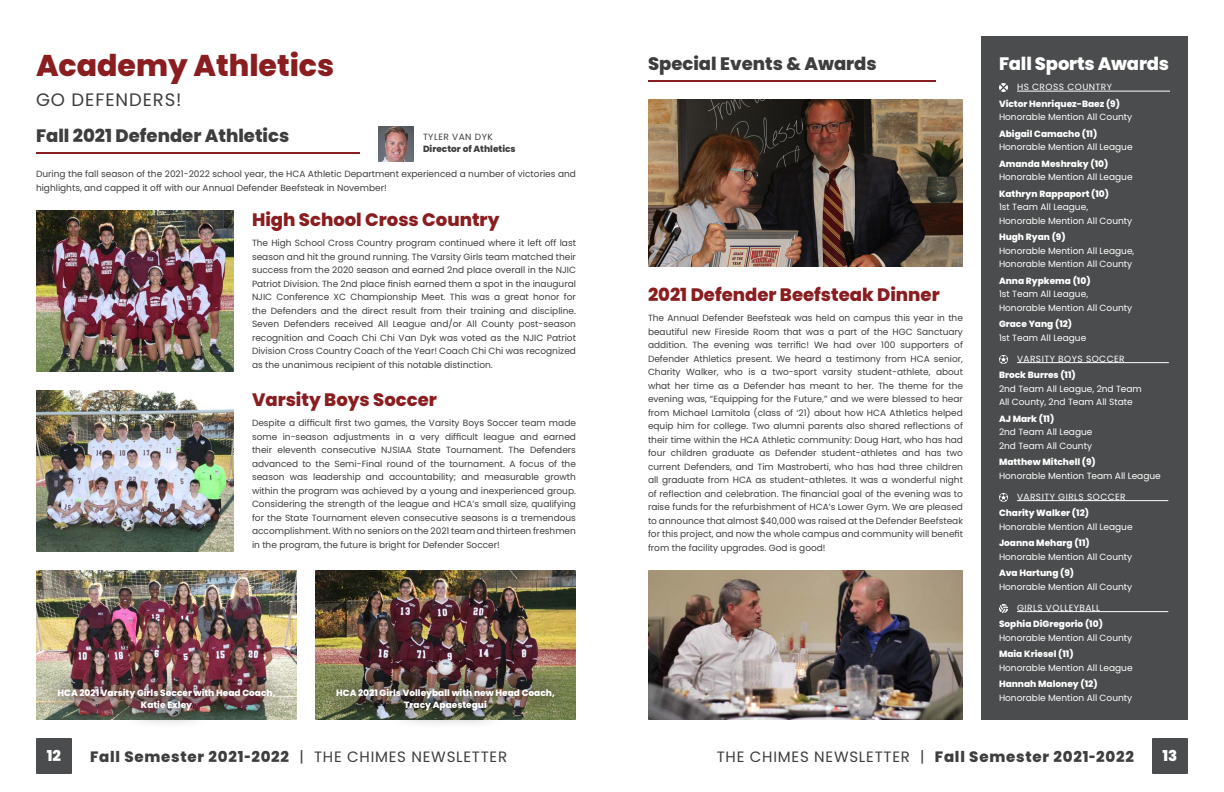
<style>
.page{position:relative;width:1224px;height:792px;background:#fff}
.page>*{position:absolute;margin:0;border:0;box-sizing:border-box;transform-origin:0 0}
.t1{font:800 30px "Poppins";color:#8a1d1f}
.t2{font:800 18px "Poppins";color:#8a1d1f}
.t3{font:800 18px "Poppins";color:#3e3e3f}
.t4{font:800 18px "Poppins";letter-spacing:-.01em;color:#fff}
.t5{font:18px "Poppins";letter-spacing:.05em;color:#3e3e3f}
.t6{font:800 15px "Poppins";letter-spacing:.05em;color:#3e3e3f}
.t7{font:800 15px "Poppins";color:#fff}
.t8{font:9px/13.5px "Poppins";color:#3e3e3f;text-align:justify}
.t9{font:9px/13.5px "Poppins";color:#fff}
.t10{font:800 9px/12px "Poppins";color:#fff;text-align:center}
.t11{font:9px "Poppins";letter-spacing:.05em;color:#fff}
.t12{font:800 9px "Poppins";color:#3e3e3f}
.t13{font:9px "Poppins";letter-spacing:.05em;color:#3e3e3f}
.s1{font-weight:400}
</style>
<div class="page">
<div style="left:36px;top:738px;width:36px;height:36px;background:#4b4c4d"></div>
<div style="left:1152px;top:738px;width:36px;height:36px;background:#4b4c4d"></div>
<div style="left:981px;top:36px;width:207px;height:684px;background:#4b4c4d"></div>
<hr style="left:1017px;top:91px;width:153px;height:1px;background:#fff">
<hr style="left:1017px;top:362px;width:152px;height:1px;background:#fff">
<hr style="left:1017px;top:500px;width:151px;height:1px;background:#fff">
<hr style="left:1017px;top:611px;width:151px;height:1px;background:#fff">
<svg style="left:999px;top:355px;width:9px;height:9px"></svg>
<svg style="left:999px;top:493px;width:9px;height:9px"></svg>
<svg style="left:999px;top:83px;width:9px;height:9px"></svg>
<svg style="left:999px;top:604px;width:9px;height:9px"></svg>
<img style="left:378px;top:126px;width:36px;height:36px">
<hr style="left:36px;top:152px;width:324px;height:2px;background:#8a1d1f">
<img style="left:36px;top:210px;width:198px;height:162px">
<img style="left:36px;top:390px;width:198px;height:162px">
<img style="left:648px;top:99px;width:315px;height:168px">
<hr style="left:648px;top:80px;width:288px;height:2px;background:#8a1d1f">
<img style="left:648px;top:570px;width:315px;height:150px">
<img style="left:315px;top:570px;width:261px;height:150px">
<img style="left:317px;top:670px;width:255px;height:54px">
<img style="left:36px;top:570px;width:261px;height:150px">
<img style="left:39px;top:670px;width:254px;height:53px">
<p class="t1" style="left:36px;top:49px;width:300px">Academy Athletics</p>
<p class="t5" style="left:36px;top:89px;width:147px">GO DEFENDERS!</p>
<p class="t3" style="left:36px;top:126px;width:255px">Fall 2021 Defender Athletics</p>
<p class="t8" style="left:36px;top:168px;width:542px">During the fall season of the 2021-2022 school year, the HCA Athletic Department experienced a number of victories and highlights, and capped it off with our Annual Defender Beefsteak in November!</p>
<p class="t2" style="left:252px;top:210px;width:249px">High School Cross Country</p>
<p class="t8" style="left:252px;top:237px;width:326px">The High School Cross Country program continued where it left off last season and hit the ground running. The Varsity Girls team matched their success from the 2020 season and earned 2nd place overall in the NJIC Patriot Division. The 2nd place finish earned them a spot in the inaugural NJIC Conference XC Championship Meet. This was a great honor for the Defenders and the direct result from their training and discipline.<br>Seven Defenders received All League and/or All County post-season recognition and Coach Chi Chi Van Dyk was voted as the NJIC Patriot Division Cross Country Coach of the Year! Coach Chi Chi was recognized as the unanimous recipient of this notable distinction.</p>
<p class="t2" style="left:252px;top:390px;width:186px">Varsity Boys Soccer</p>
<p class="t8" style="left:252px;top:417px;width:326px">Despite a difficult first two games, the Varsity Boys Soccer team made some in-season adjustments in a very difficult league and earned their eleventh consecutive NJSIAA State Tournament. The Defenders advanced to the Semi-Final round of the tournament. A focus of the season was leadership and accountability; and measurable growth within the program was achieved by a young and inexperienced group.<br>Considering the strength of the league and HCA’s small size, qualifying for the State Tournament eleven consecutive seasons is a tremendous accomplishment. With no seniors on the 2021 team and thirteen freshmen in the program, the future is bright for Defender Soccer!</p>
<p class="t13" style="left:423px;top:132px;width:71px">TYLER VAN DYK</p>
<p class="t12" style="left:423px;top:144px;width:94px">Director of Athletics</p>
<p class="t10" style="left:58px;top:687px;width:219px">HCA 2021 Varsity Girls Soccer with Head Coach,<br>Katie Exley</p>
<p class="t10" style="left:336px;top:687px;width:220px">HCA 2021 Girls Volleyball with new Head Coach,<br>Tracy Apaestegui</p>
<p class="t3" style="left:648px;top:54px;width:230px">Special Events &amp; Awards</p>
<p class="t2" style="left:648px;top:285px;width:293px">2021 Defender Beefsteak Dinner</p>
<p class="t8" style="left:648px;top:312px;width:317px">The Annual Defender Beefsteak was held on campus this year in the beautiful new Fireside Room that was a part of the HGC Sanctuary addition. The evening was terrific! We had over 100 supporters of Defender Athletics present. We heard a testimony from HCA senior, Charity Walker, who is a two-sport varsity student-athlete, about what her time as a Defender has meant to her. The theme for the evening was, “Equipping for the Future,” and we were blessed to hear from Michael Lamitola (class of ‘21) about how HCA Athletics helped equip him for college. Two alumni parents also shared reflections of their time within the HCA Athletic community: Doug Hart, who has had four children graduate as Defender student-athletes and has two current Defenders, and Tim Mastroberti, who has had three children all graduate from HCA as student-athletes. It was a wonderful night of reflection and celebration. The financial goal of the evening was to raise funds for the refurbishment of HCA’s Lower Gym. We are pleased to announce that almost $40,000 was raised at the Defender Beefsteak for this project, and now the whole campus and community will benefit from the facility upgrades. God is good!</p>
<p class="t4" style="left:999px;top:54px;width:172px">Fall Sports Awards</p>
<p class="t11" style="left:1017px;top:82px;width:97px">HS CROSS COUNTRY</p>
<p class="t10" style="left:999px;top:98px;width:122px">Victor Henriquez-Baez (9)</p>
<p class="t9" style="left:999px;top:111px;width:135px">Honorable Mention All County</p>
<p class="t10" style="left:999px;top:128px;width:100px">Abigail Camacho (11)</p>
<p class="t9" style="left:999px;top:141px;width:135px">Honorable Mention All League</p>
<p class="t10" style="left:999px;top:158px;width:111px">Amanda Meshraky (10)</p>
<p class="t9" style="left:999px;top:171px;width:135px">Honorable Mention All League</p>
<p class="t10" style="left:999px;top:188px;width:112px">Kathryn Rappaport (10)</p>
<p class="t9" style="left:999px;top:201px;width:135px">1st Team All League,<br>Honorable Mention All County</p>
<p class="t10" style="left:999px;top:231px;width:68px">Hugh Ryan (9)</p>
<p class="t9" style="left:999px;top:244px;width:137px">Honorable Mention All League,<br>Honorable Mention All County</p>
<p class="t10" style="left:999px;top:275px;width:93px">Anna Rypkema (10)</p>
<p class="t9" style="left:999px;top:288px;width:135px">1st Team All League,<br>Honorable Mention All County</p>
<p class="t10" style="left:999px;top:318px;width:75px">Grace Yang (12)</p>
<p class="t9" style="left:999px;top:331px;width:89px">1st Team All League</p>
<p class="t11" style="left:1017px;top:354px;width:109px">VARSITY BOYS SOCCER</p>
<p class="t10" style="left:999px;top:369px;width:78px">Brock Burres (11)</p>
<p class="t9" style="left:999px;top:382px;width:144px">2nd Team All League, 2nd Team<br>All County, 2nd Team All State</p>
<p class="t10" style="left:999px;top:413px;width:57px">AJ Mark (11)</p>
<p class="t9" style="left:999px;top:426px;width:95px">2nd Team All League<br>2nd Team All County</p>
<p class="t10" style="left:999px;top:456px;width:98px">Matthew Mitchell (9)</p>
<p class="t9" style="left:999px;top:469px;width:163px">Honorable Mention Team All League</p>
<p class="t11" style="left:1017px;top:492px;width:110px">VARSITY GIRLS SOCCER</p>
<p class="t10" style="left:999px;top:507px;width:92px">Charity Walker (12)</p>
<p class="t9" style="left:999px;top:520px;width:135px">Honorable Mention All League</p>
<p class="t10" style="left:999px;top:537px;width:92px">Joanna Meharg (11)</p>
<p class="t9" style="left:999px;top:550px;width:135px">Honorable Mention All County</p>
<p class="t10" style="left:999px;top:567px;width:77px">Ava Hartung (9)</p>
<p class="t9" style="left:999px;top:580px;width:135px">Honorable Mention All County</p>
<p class="t11" style="left:1017px;top:603px;width:85px">GIRLS VOLLEYBALL</p>
<p class="t10" style="left:999px;top:618px;width:105px">Sophia DiGregorio (10)</p>
<p class="t9" style="left:999px;top:631px;width:135px">Honorable Mention All County</p>
<p class="t10" style="left:999px;top:648px;width:76px">Maia Kriesel (11)</p>
<p class="t9" style="left:999px;top:661px;width:135px">Honorable Mention All League</p>
<p class="t10" style="left:999px;top:678px;width:100px">Hannah Maloney (12)</p>
<p class="t9" style="left:999px;top:691px;width:135px">Honorable Mention All County</p>
<h3 class="t7" style="left:47px;top:747px;width:16px">12</h3>
<h3 class="t6" style="left:90px;top:748px;width:419px">Fall Semester 2021-2022 <span class="s1">| THE CHIMES NEWSLETTER</span></h3>
<h3 class="t6" style="left:717px;top:748px;width:419px"><span class="s1">THE CHIMES NEWSLETTER |</span> Fall Semester 2021-2022</h3>
<h3 class="t7" style="left:1163px;top:747px;width:16px">13</h3>
</div>
